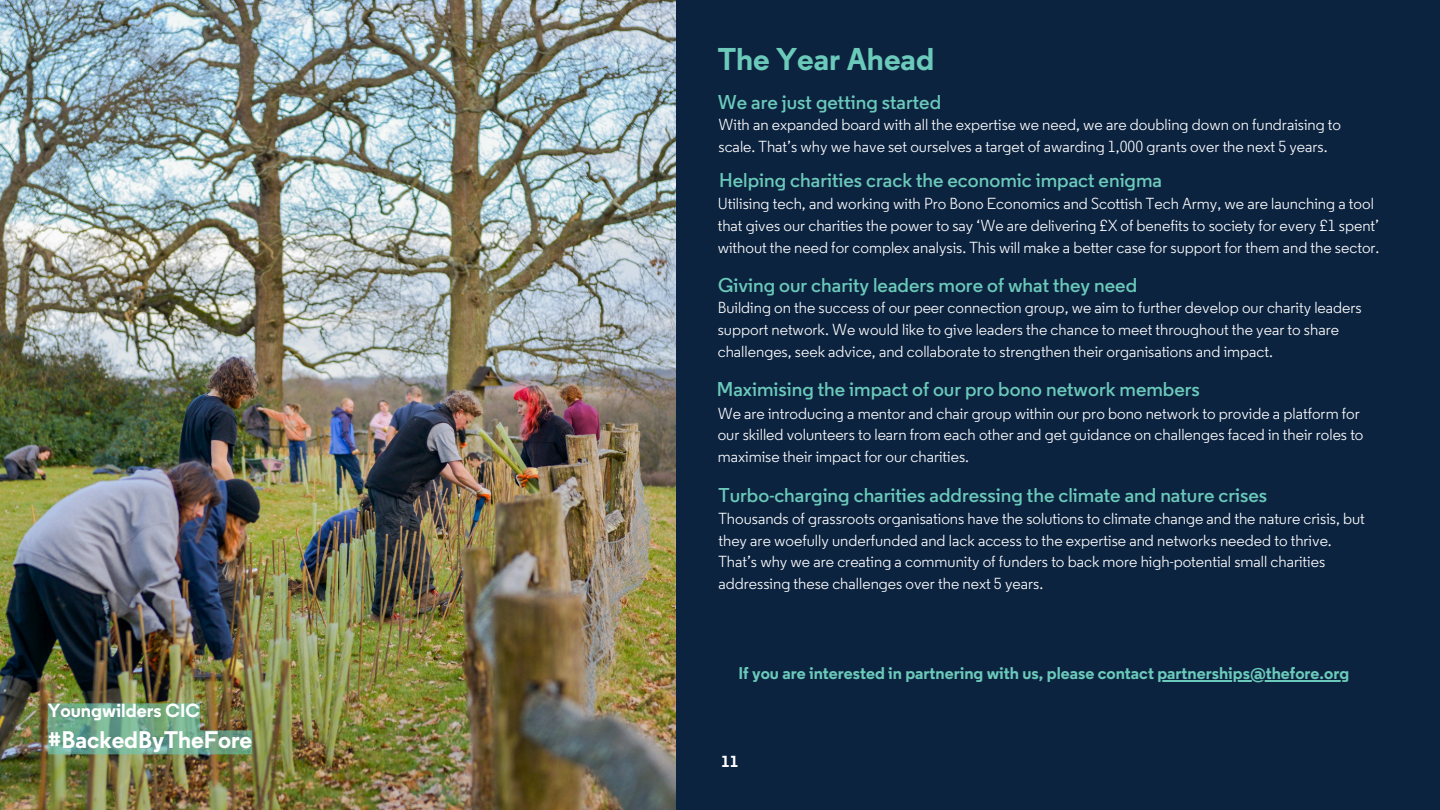
<style>
.page{position:relative;width:1440px;height:810px;background:#fff}
.page>*{position:absolute;margin:0;border:0;box-sizing:border-box;transform-origin:0 0}
.t1{font:700 31.5px "Regular";color:#6bcaba}
.t2{font:700 24px "Regular";color:#fff}
.t3{font:600 20px "Regular";color:#6bcaba}
.t4{font:700 19px "Regular";color:#fff}
.t5{font:700 17px "Regular";color:#6bcaba}
.t6{font:16px/21.8px "Regular";color:#fff}
.t7{font:700 16px "Regular";color:#fff}
</style>
<div class="page">
<div style="left:675px;top:0;width:765px;height:810px;background:#0c2340"></div>
<img style="left:0;top:0;width:675px;height:810px">
<img style="left:48px;top:703px;width:204px;height:51px">
<hr style="left:1157px;top:680px;width:192px;height:2px;background:#6bcaba">
<p class="t4" style="left:48px;top:703px;width:154px">Youngwilders CIC</p>
<p class="t2" style="left:48px;top:730px;width:206px">#BackedByTheFore</p>
<h2 class="t1" style="left:718px;top:46px;width:218px">The Year Ahead</h2>
<p class="t3" style="left:718px;top:94px;width:225px">We are just getting started</p>
<h3 class="t6" style="left:719px;top:116px;width:624px">With an expanded board with all the expertise we need, we are doubling down on fundraising to scale. That’s why we have set ourselves a target of awarding 1,000 grants over the next 5 years.</h3>
<h1 class="t3" style="left:719px;top:172px;width:444px">Helping charities crack the economic impact enigma</h1>
<h3 class="t6" style="left:718px;top:194px;width:663px">Utilising tech, and working with Pro Bono Economics and Scottish Tech Army, we are launching a tool that gives our charities the power to say ‘We are delivering £X of benefits to society for every £1 spent’ without the need for complex analysis. This will make a better case for support for them and the sector.</h3>
<p class="t3" style="left:718px;top:277px;width:421px">Giving our charity leaders more of what they need</p>
<p class="t6" style="left:718px;top:298px;width:646px">Building on the success of our peer connection group, we aim to further develop our charity leaders support network. We would like to give leaders the chance to meet throughout the year to share challenges, seek advice, and collaborate to strengthen their organisations and impact.</p>
<h3 class="t3" style="left:717px;top:381px;width:485px">Maximising the impact of our pro bono network members</h3>
<h3 class="t6" style="left:718px;top:404px;width:647px">We are introducing a mentor and chair group within our pro bono network to provide a platform for our skilled volunteers to learn from each other and get guidance on challenges faced in their roles to maximise their impact for our charities.</h3>
<h3 class="t3" style="left:719px;top:487px;width:550px">Turbo-charging charities addressing the climate and nature crises</h3>
<p class="t6" style="left:719px;top:509px;width:648px">Thousands of grassroots organisations have the solutions to climate change and the nature crisis, but they are woefully underfunded and lack access to the expertise and networks needed to thrive.<br>That’s why we are creating a community of funders to back more high-potential small charities addressing these challenges over the next 5 years.</p>
<p class="t5" style="left:738px;top:666px;width:612px">If you are interested in partnering with us, please contact partnerships@thefore.org</p>
<p class="t7" style="left:721px;top:755px;width:19px">11</p>
</div>
